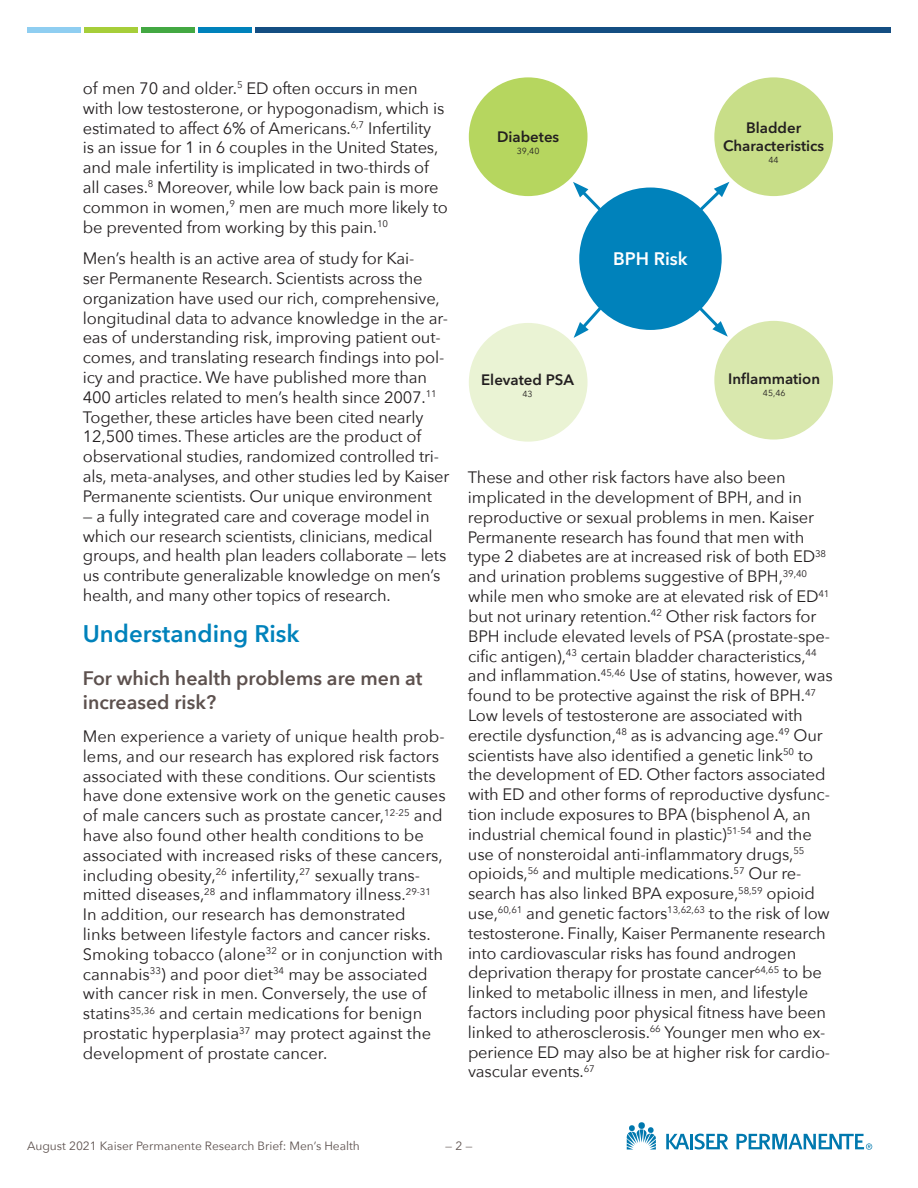
<style>
.page{position:relative;width:918px;height:1188px;background:#fff}
.page>*{position:absolute;margin:0;border:0;box-sizing:border-box;transform-origin:0 0}
.t1{font:600 24px "Avenir Next";color:#0082bb}
.t2{font:600 19.5px/23.4px "Avenir Next";color:#5d514e}
.t3{font:600 18px "Avenir Next LT Pro";color:#fff}
.t4{font:16.5px/19.8px "Avenir Next";letter-spacing:-.01em;color:#231f20}
.t5{font:600 15px/17.2px "Avenir Next LT Pro";color:#231f20;text-align:center}
.t6{font:12px "Avenir Next";color:#5d514e}
.t7{font:8.7px "Avenir Next LT Pro";color:#231f20}
</style>
<div class="page">
<div style="left:27px;top:27px;width:54px;height:5px;background:#8fcef1"></div>
<div style="left:84px;top:27px;width:54px;height:5px;background:#a6ce39"></div>
<div style="left:141px;top:27px;width:54px;height:5px;background:#43a842"></div>
<div style="left:198px;top:27px;width:54px;height:5px;background:#0082bb"></div>
<div style="left:255px;top:27px;width:636px;height:5px;background:#144e82"></div>
<svg style="left:627px;top:1125px;width:29px;height:25px"></svg>
<div style="left:638px;top:1122px;width:7px;height:7px;background:#0078ae;border-radius:50%"></div>
<hr style="left:690px;top:1134px;width:3px;height:15px;background:#0078ae">
<svg style="left:666px;top:1134px;width:23px;height:15px"></svg>
<svg style="left:695px;top:1134px;width:33px;height:16px"></svg>
<svg style="left:737px;top:1134px;width:135px;height:16px"></svg>
<div style="left:469px;top:77px;width:119px;height:119px;background:#b6d65f;border-radius:50%"></div>
<div style="left:714px;top:77px;width:119px;height:119px;background:#c8de88;border-radius:50%"></div>
<div style="left:714px;top:321px;width:119px;height:119px;background:#d9e8ae;border-radius:50%"></div>
<div style="left:469px;top:323px;width:119px;height:119px;background:#eaf3d4;border-radius:50%"></div>
<div style="left:579px;top:188px;width:143px;height:142px;background:#0082bb;border-radius:50%"></div>
<svg style="left:573px;top:182px;width:36px;height:37px"></svg>
<svg style="left:574px;top:299px;width:35px;height:39px"></svg>
<svg style="left:691px;top:299px;width:37px;height:38px"></svg>
<svg style="left:692px;top:182px;width:37px;height:36px"></svg>
<p class="t4" style="left:83px;top:78px;width:367px">of men 70 and older.<sup>5</sup> ED often occurs in men with low testosterone, or hypogonadism, which is estimated to affect 6% of Americans.<sup>6,7</sup> Infertility<br>is an issue for 1 in 6 couples in the United States, and male infertility is implicated in two-thirds of all cases.<sup>8</sup> Moreover, while low back pain is more common in women,<sup>9</sup> men are much more likely to be prevented from working by this pain.<sup>10</sup></p>
<p class="t4" style="left:83px;top:248px;width:368px">Men’s health is an active area of study for Kai-<br>ser Permanente Research. Scientists across the organization have used our rich, comprehensive, longitudinal data to advance knowledge in the ar&shy;eas of understanding risk, improving patient out&shy;comes, and translating research findings into pol&shy;icy and practice. We have published more than 400 articles related to men’s health since 2007.<sup>11<br></sup>Together, these articles have been cited nearly 12,500 times. These articles are the product of observational studies, randomized controlled tri&shy;als, meta-analyses, and other studies led by Kaiser Permanente scientists. Our unique environment</p>
<p class="t4" style="left:83px;top:505px;width:365px">— a fully integrated care and coverage model in which our research scientists, clinicians, medical groups, and health plan leaders collaborate — lets us contribute generalizable knowledge on men’s health, and many other topics of research.</p>
<h2 class="t1" style="left:83px;top:613px;width:218px">Understanding Risk</h2>
<h3 class="t2" style="left:83px;top:666px;width:341px">For which health problems are men at increased risk?</h3>
<p class="t4" style="left:83px;top:726px;width:364px">Men experience a variety of unique health prob&shy;lems, and our research has explored risk factors associated with these conditions. Our scientists have done extensive work on the genetic causes of male cancers such as prostate cancer,<sup>12-25</sup> and have also found other health conditions to be associated with increased risks of these cancers, including obesity,<sup>26</sup> infertility,<sup>27</sup> sexually trans&shy;mitted diseases,<sup>28</sup> and inflammatory illness.<sup>29-31<br></sup>In addition, our research has demonstrated<br>links between lifestyle factors and cancer risks.<br>Smoking tobacco (alone<sup>32</sup> or in conjunction with cannabis<sup>33</sup>) and poor diet<sup>34</sup> may be associated with cancer risk in men. Conversely, the use of statins<sup>35,36</sup> and certain medications for benign prostatic hyperplasia<sup>37</sup> may protect against the development of prostate cancer.</p>
<p class="t5" style="left:497px;top:128px;width:64px">Diabetes</p>
<p class="t7" style="left:517px;top:146px;width:24px">39,40</p>
<p class="t3" style="left:613px;top:248px;width:76px">BPH Risk</p>
<p class="t5" style="left:723px;top:119px;width:103px">Bladder<br>Characteristics</p>
<p class="t7" style="left:769px;top:155px;width:12px">44</p>
<p class="t5" style="left:481px;top:371px;width:94px">Elevated PSA</p>
<p class="t7" style="left:522px;top:389px;width:12px">43</p>
<p class="t5" style="left:728px;top:370px;width:93px">Inflammation</p>
<p class="t7" style="left:763px;top:388px;width:24px">45,46</p>
<p class="t4" style="left:468px;top:467px;width:366px">These and other risk factors have also been implicated in the development of BPH, and in reproductive or sexual problems in men. Kaiser Permanente research has found that men with type 2 diabetes are at increased risk of both ED<sup>38 </sup>and urination problems suggestive of BPH,<sup>39,40 </sup>while men who smoke are at elevated risk of ED<sup>41 </sup>but not urinary retention.<sup>42</sup> Other risk factors for BPH include elevated levels of PSA (prostate-spe&shy;cific antigen),<sup>43</sup> certain bladder characteristics,<sup>44 </sup>and inflammation.<sup>45,46</sup> Use of statins, however, was found to be protective against the risk of BPH.<sup>47<br></sup>Low levels of testosterone are associated with erectile dysfunction,<sup>48</sup> as is advancing age.<sup>49</sup> Our scientists have also identified a genetic link<sup>50</sup> to the development of ED. Other factors associated with ED and other forms of reproductive dysfunc&shy;tion include exposures to BPA (bisphenol A, an industrial chemical found in plastic)<sup>51-54</sup> and the use of nonsteroidal anti-inflammatory drugs,<sup>55 </sup>opioids,<sup>56</sup> and multiple medications.<sup>57</sup> Our re&shy;search has also linked BPA exposure,<sup>58,59</sup> opioid use,<sup>60,61</sup> and genetic factors<sup>13,62,63</sup> to the risk of low testosterone. Finally, Kaiser Permanente research into cardiovascular risks has found androgen deprivation therapy for prostate cancer<sup>64,65</sup> to be linked to metabolic illness in men, and lifestyle factors including poor physical fitness have been linked to atherosclerosis.<sup>66</sup> Younger men who ex&shy;perience ED may also be at higher risk for cardio&shy;vascular events.<sup>67</sup></p>
<p class="t6" style="left:27px;top:1135px;width:334px">August 2021 Kaiser Permanente Research Brief: Men’s Health</p>
<p class="t6" style="left:445px;top:1135px;width:29px">— 2 —</p>
</div>
